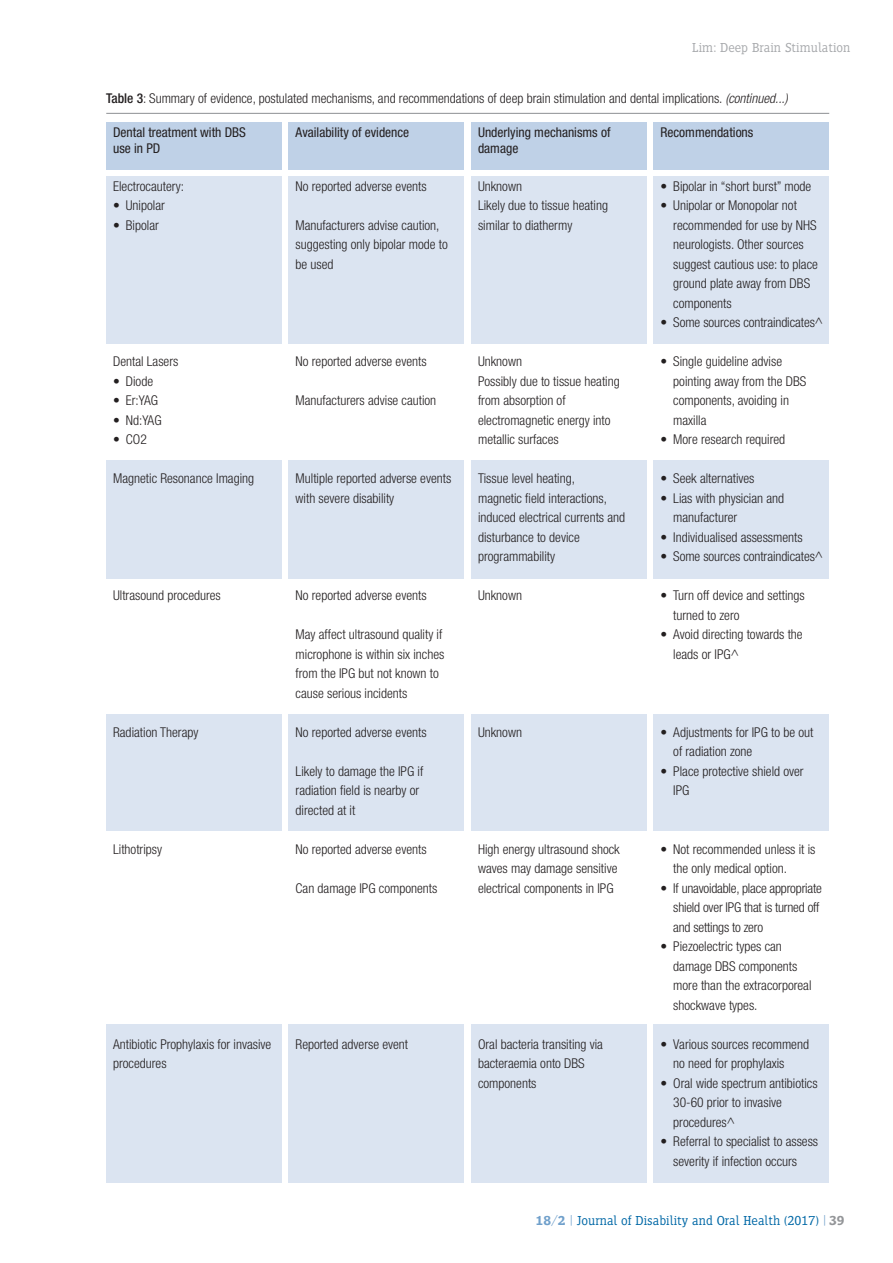
<style>
.page{position:relative;width:893px;height:1263px;background:#fff}
.page>*{position:absolute;margin:0;border:0;box-sizing:border-box;transform-origin:0 0}
.t1{font:300 condensed 13.5px/19.5px "Helvetica Neue LT Com";color:#231f20}
.t2{font:condensed 13.5px/16.5px "Helvetica Neue LT Com";color:#231f20}
.t3{font:300 13.5px "Siseriff LT Std";color:#0068a6}
.t4{font:300 13.5px "Siseriff LT Std";color:#a7a9ac}
.s1{font-weight:500}
.s2{font-style:italic}
.s3{font-weight:600;color:#70a0cb}
.s4{color:#70a0cb}
.s5{font-weight:600;color:#939598}
</style>
<div class="page">
<div style="left:654px;top:460px;width:175px;height:119px;background:#dbe4f1"></div>
<div style="left:471px;top:460px;width:176px;height:119px;background:#dbe4f1"></div>
<div style="left:289px;top:460px;width:175px;height:119px;background:#dbe4f1"></div>
<div style="left:106px;top:460px;width:176px;height:119px;background:#dbe4f1"></div>
<div style="left:654px;top:714px;width:175px;height:117px;background:#dbe4f1"></div>
<div style="left:471px;top:714px;width:176px;height:117px;background:#dbe4f1"></div>
<div style="left:289px;top:714px;width:175px;height:117px;background:#dbe4f1"></div>
<div style="left:106px;top:714px;width:176px;height:117px;background:#dbe4f1"></div>
<div style="left:654px;top:1024px;width:175px;height:159px;background:#dbe4f1"></div>
<div style="left:471px;top:1024px;width:176px;height:159px;background:#dbe4f1"></div>
<div style="left:289px;top:1024px;width:175px;height:159px;background:#dbe4f1"></div>
<div style="left:106px;top:1024px;width:176px;height:159px;background:#dbe4f1"></div>
<hr style="left:106px;top:113px;width:723px;height:1px;background:#939598">
<div style="left:654px;top:122px;width:175px;height:47px;background:#bfd1e7"></div>
<div style="left:654px;top:176px;width:175px;height:167px;background:#dbe4f1"></div>
<div style="left:471px;top:122px;width:176px;height:47px;background:#bfd1e7"></div>
<div style="left:471px;top:176px;width:176px;height:167px;background:#dbe4f1"></div>
<div style="left:289px;top:122px;width:175px;height:47px;background:#bfd1e7"></div>
<div style="left:289px;top:176px;width:175px;height:167px;background:#dbe4f1"></div>
<div style="left:106px;top:122px;width:176px;height:47px;background:#bfd1e7"></div>
<div style="left:106px;top:176px;width:176px;height:167px;background:#dbe4f1"></div>
<p class="t4" style="left:692px;top:39px;width:160px">Lim: Deep Brain Stimulation</p>
<p class="t1" style="left:106px;top:90px;width:683px"><span class="s1">Table 3</span>: Summary of evidence, postulated mechanisms, and recommendations of deep brain stimulation and dental implications. <span class="s2">(continued...)</span></p>
<p class="t2" style="left:113px;top:125px;width:134px">Dental treatment with DBS use in PD</p>
<p class="t2" style="left:296px;top:125px;width:115px">Availability of evidence</p>
<p class="t2" style="left:478px;top:125px;width:134px">Underlying mechanisms of damage</p>
<p class="t2" style="left:660px;top:125px;width:94px">Recommendations</p>
<p class="t1" style="left:113px;top:178px;width:72px">Electrocautery:</p>
<p class="t1" style="left:113px;top:197px;width:53px">• Unipolar</p>
<p class="t1" style="left:113px;top:217px;width:47px">• Bipolar</p>
<p class="t1" style="left:296px;top:178px;width:132px">No reported adverse events</p>
<p class="t1" style="left:296px;top:217px;width:154px">Manufacturers advise caution, suggesting only bipolar mode to be used</p>
<p class="t1" style="left:478px;top:178px;width:131px">Unknown<br>Likely due to tissue heating similar to diathermy</p>
<p class="t1" style="left:113px;top:353px;width:67px">Dental Lasers</p>
<p class="t1" style="left:113px;top:373px;width:41px">• Diode</p>
<p class="t1" style="left:113px;top:392px;width:46px">• Er:YAG</p>
<p class="t1" style="left:113px;top:412px;width:50px">• Nd:YAG</p>
<p class="t1" style="left:113px;top:431px;width:35px">• CO2</p>
<p class="t1" style="left:113px;top:470px;width:143px">Magnetic Resonance Imaging</p>
<p class="t1" style="left:113px;top:587px;width:109px">Ultrasound procedures</p>
<p class="t1" style="left:113px;top:724px;width:87px">Radiation Therapy</p>
<p class="t1" style="left:113px;top:841px;width:50px">Lithotripsy</p>
<p class="t1" style="left:296px;top:353px;width:132px">No reported adverse events</p>
<p class="t1" style="left:296px;top:392px;width:142px">Manufacturers advise caution</p>
<p class="t1" style="left:296px;top:470px;width:157px">Multiple reported adverse events with severe disability</p>
<p class="t1" style="left:296px;top:587px;width:132px">No reported adverse events</p>
<p class="t1" style="left:296px;top:626px;width:150px">May affect ultrasound quality if microphone is within six inches from the IPG but not known to cause serious incidents</p>
<p class="t1" style="left:296px;top:724px;width:132px">No reported adverse events</p>
<p class="t1" style="left:296px;top:763px;width:129px">Likely to damage the IPG if radiation field is nearby or directed at it</p>
<p class="t1" style="left:296px;top:841px;width:132px">No reported adverse events</p>
<p class="t1" style="left:296px;top:880px;width:143px">Can damage IPG components</p>
<p class="t1" style="left:478px;top:353px;width:143px">Unknown<br>Possibly due to tissue heating from absorption of electromagnetic energy into metallic surfaces</p>
<p class="t1" style="left:478px;top:470px;width:149px">Tissue level heating,<br>magnetic field interactions, induced electrical currents and disturbance to device programmability</p>
<p class="t1" style="left:478px;top:587px;width:45px">Unknown</p>
<p class="t1" style="left:478px;top:724px;width:45px">Unknown</p>
<p class="t1" style="left:478px;top:841px;width:143px">High energy ultrasound shock waves may damage sensitive electrical components in IPG</p>
<p class="t1" style="left:113px;top:1036px;width:160px">Antibiotic Prophylaxis for invasive procedures</p>
<p class="t1" style="left:296px;top:1036px;width:114px">Reported adverse event</p>
<p class="t1" style="left:478px;top:1036px;width:126px">Oral bacteria transiting via bacteraemia onto DBS components</p>
<p class="t1" style="left:660px;top:178px;width:152px">• Bipolar in “short burst” mode</p>
<p class="t1" style="left:673px;top:197px;width:146px;text-indent:-13px">• Unipolar or Monopolar not recommended for use by NHS neurologists. Other sources suggest cautious use: to place ground plate away from DBS components</p>
<p class="t1" style="left:660px;top:314px;width:164px">• Some sources contraindicates^</p>
<p class="t1" style="left:673px;top:353px;width:134px;text-indent:-13px">• Single guideline advise pointing away from the DBS components, avoiding in maxilla</p>
<p class="t1" style="left:660px;top:431px;width:126px">• More research required</p>
<p class="t1" style="left:660px;top:470px;width:95px">• Seek alternatives</p>
<p class="t1" style="left:673px;top:490px;width:112px;text-indent:-13px">• Lias with physician and manufacturer</p>
<p class="t1" style="left:660px;top:529px;width:144px">• Individualised assessments</p>
<p class="t1" style="left:660px;top:548px;width:164px">• Some sources contraindicates^</p>
<p class="t1" style="left:673px;top:587px;width:133px;text-indent:-13px">• Turn off device and settings turned to zero</p>
<p class="t1" style="left:673px;top:626px;width:131px;text-indent:-13px">• Avoid directing towards the leads or IPG^</p>
<p class="t1" style="left:673px;top:724px;width:142px;text-indent:-13px">• Adjustments for IPG to be out of radiation zone</p>
<p class="t1" style="left:673px;top:763px;width:132px;text-indent:-13px">• Place protective shield over<br>IPG</p>
<p class="t1" style="left:673px;top:841px;width:144px;text-indent:-13px">• Not recommended unless it is the only medical option.</p>
<p class="t1" style="left:673px;top:880px;width:150px;text-indent:-13px">• If unavoidable, place appropriate shield over IPG that is turned off and settings to zero</p>
<p class="t1" style="left:673px;top:938px;width:140px;text-indent:-13px">• Piezoelectric types can damage DBS components more than the extracorporeal shockwave types.</p>
<p class="t1" style="left:673px;top:1036px;width:137px;text-indent:-13px">• Various sources recommend no need for prophylaxis</p>
<p class="t1" style="left:673px;top:1075px;width:146px;text-indent:-13px">• Oral wide spectrum antibiotics<br>30-60 prior to invasive procedures^</p>
<p class="t1" style="left:673px;top:1133px;width:146px;text-indent:-13px">• Referral to specialist to assess severity if infection occurs</p>
<p class="t3" style="left:536px;top:1213px;width:310px"><span class="s3">18/2</span> <span class="s4">|</span> Journal of Disability and Oral Health (2017) <span class="s4">|</span> <span class="s5">39</span></p>
</div>
